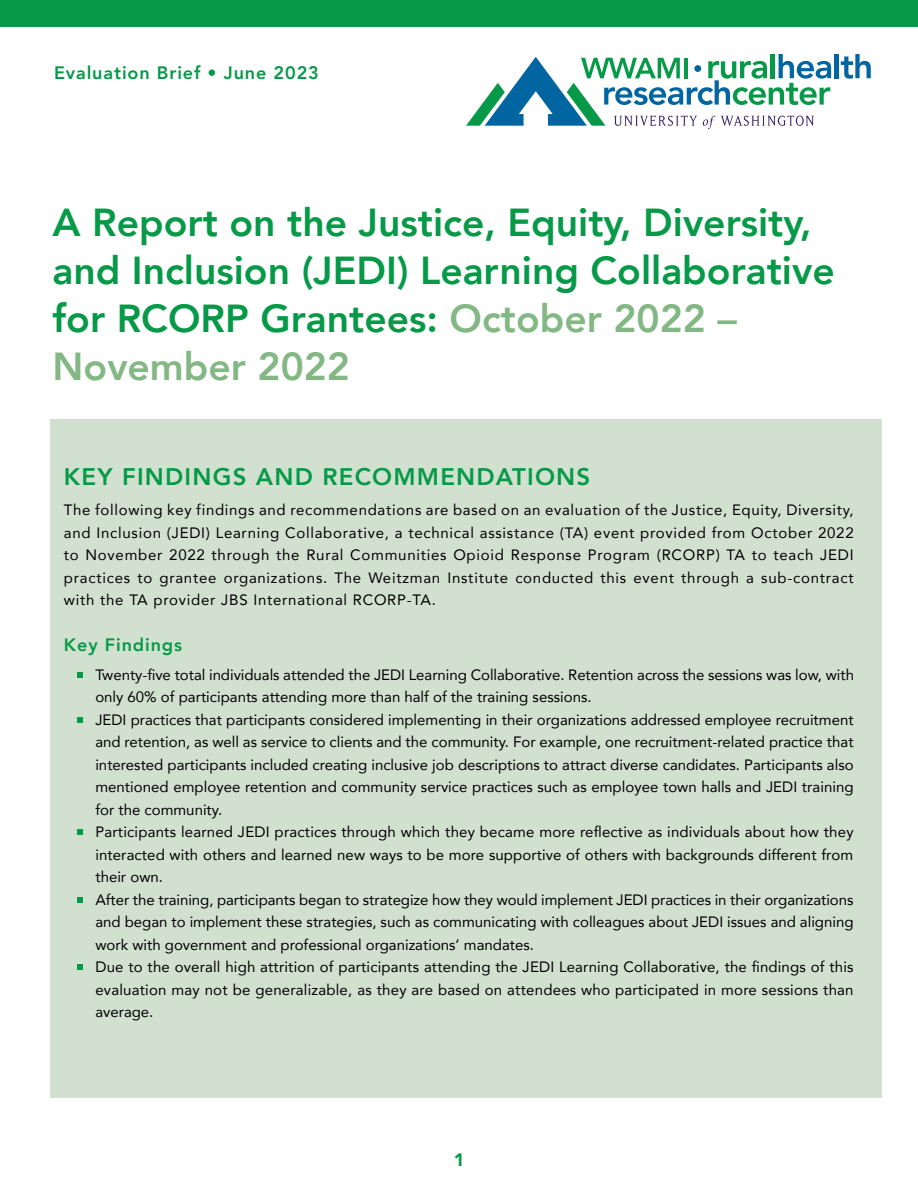
<style>
.page{position:relative;width:918px;height:1188px;background:#fff}
.page>*{position:absolute;margin:0;border:0;box-sizing:border-box;transform-origin:0 0}
.Main_Title_Head{font:800 39px/48px "Avenir";color:#069948}
.Subheads_1__H2{font:800 24px "Avenir";letter-spacing:.05em;color:#069948}
.Subhea_2_H2_lower_ca{font:800 18px "Avenir";letter-spacing:.05em;color:#069948}
.Subheads_1__H2-2{font:800 18px "Avenir";letter-spacing:.05em;color:#069948}
.Facts{font:900 18px "Avenir";color:#069948}
.Body_Frutiger{font:15px/22.5px "Avenir";color:#000;text-align:justify}
.Subheads_1__H2-3{font:15px/22.5px "Avenir";letter-spacing:.05em;color:#000;text-align:justify}
.s1{color:#83b784}
</style>
<div class="page">
<div style="left:50px;top:420px;width:832px;height:678px;background:#d2e1cf"></div>
<div style="left:0;top:0;width:918px;height:27px;background:#069948"></div>
<hr style="left:835px;top:54px;width:4px;height:24px;background:#0065a1">
<svg style="left:841px;top:54px;width:30px;height:25px"></svg>
<svg style="left:466px;top:54px;width:365px;height:75px"></svg>
<svg style="left:77px;top:672px;width:6px;height:6px"></svg>
<svg style="left:77px;top:717px;width:6px;height:6px"></svg>
<svg style="left:77px;top:830px;width:6px;height:5px"></svg>
<svg style="left:77px;top:897px;width:6px;height:6px"></svg>
<svg style="left:77px;top:965px;width:6px;height:5px"></svg>
<p class="Subhea_2_H2_lower_ca" style="left:54px;top:58px;width:266px">Evaluation Brief • June 2023</p>
<h1 class="Main_Title_Head" style="left:53px;top:198px;width:784px">A Report on the Justice, Equity, Diversity, and Inclusion (JEDI) Learning Collaborative for RCORP Grantees: <span class="s1">October 2022 – November 2022</span></h1>
<h2 class="Subheads_1__H2" style="left:64px;top:458px;width:528px">KEY FINDINGS AND RECOMMENDATIONS</h2>
<h2 class="Subheads_1__H2-3" style="left:64px;top:498px;width:791px">The following key findings and recommendations are based on an evaluation of the Justice, Equity, Diversity, and Inclusion (JEDI) Learning Collaborative, a technical assistance (TA) event provided from October 2022 to November 2022 through the Rural Communities Opioid Response Program (RCORP) TA to teach JEDI practices to grantee organizations. The Weitzman Institute conducted this event through a sub-contract with the TA provider JBS International RCORP-TA.</h2>
<h2 class="Subheads_1__H2-2" style="left:64px;top:630px;width:120px">Key Findings</h2>
<p class="Body_Frutiger" style="left:95px;top:663px;width:760px">Twenty-five total individuals attended the JEDI Learning Collaborative. Retention across the sessions was low, with only 60% of participants attending more than half of the training sessions.</p>
<p class="Body_Frutiger" style="left:95px;top:708px;width:760px">JEDI practices that participants considered implementing in their organizations addressed employee recruitment and retention, as well as service to clients and the community. For example, one recruitment-related practice that interested participants included creating inclusive job descriptions to attract diverse candidates. Participants also mentioned employee retention and community service practices such as employee town halls and JEDI training for the community.</p>
<p class="Body_Frutiger" style="left:95px;top:821px;width:760px">Participants learned JEDI practices through which they became more reflective as individuals about how they interacted with others and learned new ways to be more supportive of others with backgrounds different from their own.</p>
<p class="Body_Frutiger" style="left:95px;top:888px;width:760px">After the training, participants began to strategize how they would implement JEDI practices in their organizations and began to implement these strategies, such as communicating with colleagues about JEDI issues and aligning work with government and professional organizations’ mandates.</p>
<p class="Body_Frutiger" style="left:95px;top:956px;width:760px">Due to the overall high attrition of participants attending the JEDI Learning Collaborative, the findings of this evaluation may not be generalizable, as they are based on attendees who participated in more sessions than average.</p>
<p class="Facts" style="left:454px;top:1144px;width:12px">1</p>
</div>
